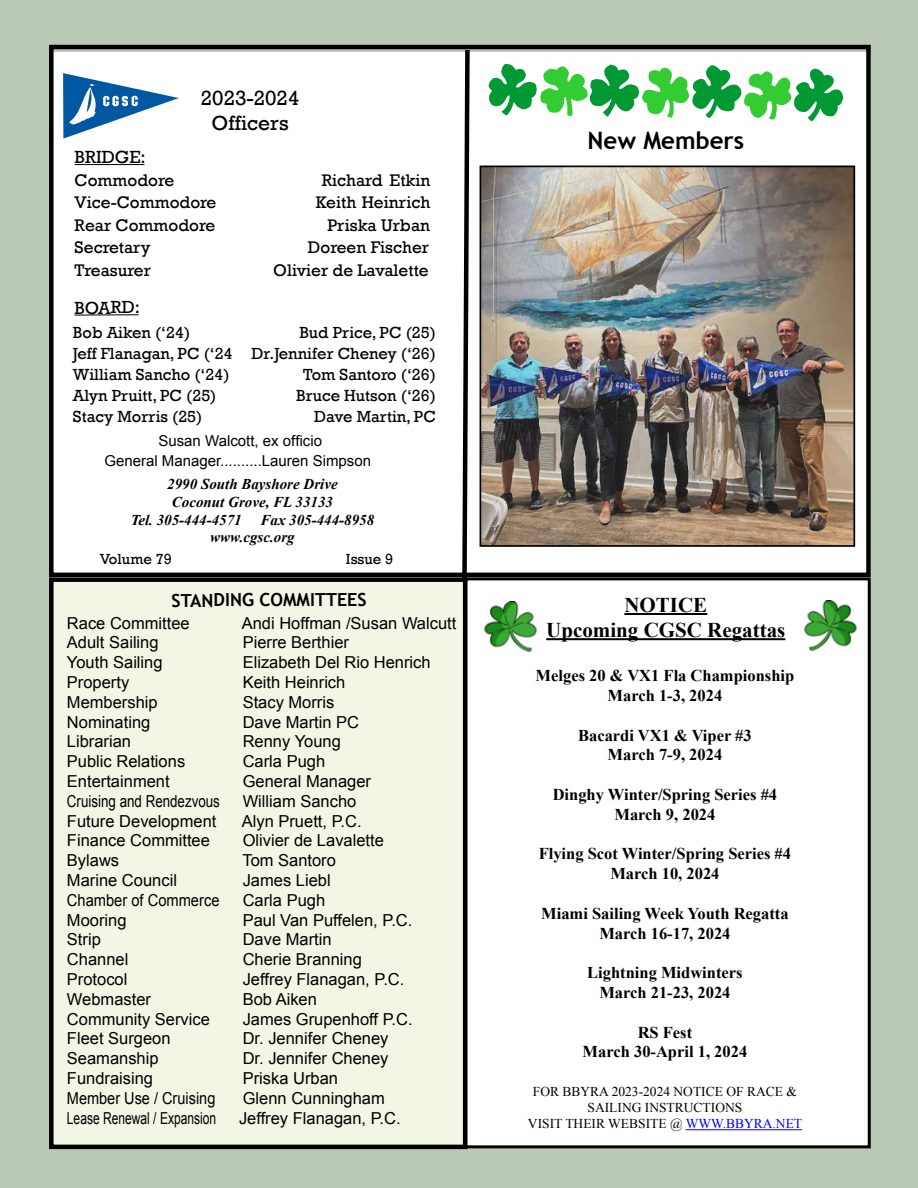
<style>
.page{position:relative;width:918px;height:1188px;background:#bac9b5}
.page>*{position:absolute;margin:0;border:0;box-sizing:border-box;transform-origin:0 0}
.t1{font:700 24px "Trebuchet MS";color:#000}
.t2{font:700 21px/25.2px "Times New Roman";color:#000;text-align:center}
.t3{font:21px/25.2px "Rockwell";color:#000;text-align:center}
.t4{font:700 18px "Trebuchet MS";letter-spacing:-.005em;color:#000}
.t5{font:18px "Rockwell";color:#000}
.t6{font:17.25px "Rockwell";color:#000}
.t7{font:16.5px "Arial";color:#000}
.t8{font:700 16.5px/19.8px "Times New Roman";color:#000;text-align:center}
.t9{font:16.5px/21px "Rockwell";color:#000;text-align:right}
.t10{font:16.5px "Arial";color:#000;scale:.73 1}
.t11{font:16.5px "Arial";color:#000;scale:.81 1}
.t12{font:16.5px "Arial";color:#000;scale:.88 1}
.t13{font:16.5px "Arial";color:#000;scale:.89 1}
.t14{font:italic 700 15px/16.5px "Times New Roman";color:#000}
.t15{font:15px "Arial";color:#000}
.t16{font:15px "Rockwell";color:#000}
.t17{font:13.5px/16.2px "Times New Roman";color:#000;text-align:center}
.s1{color:#00f}
</style>
<div class="page">
<div style="left:53px;top:52px;width:818px;height:530px;background:#fff"></div>
<div style="left:51px;top:580px;width:414px;height:567px;background:#f1f7e4"></div>
<div style="left:49px;top:577px;width:418px;height:572px;border:4px solid #000"></div>
<svg style="left:63px;top:73px;width:116px;height:66px"></svg>
<hr style="left:74px;top:314px;width:65px;height:2px;background:#000">
<hr style="left:75px;top:164px;width:69px;height:1px;background:#000">
<div style="left:466px;top:579px;width:403px;height:568px;background:#fff"></div>
<div style="left:465px;top:577px;width:406px;height:571px;border:3px solid #000"></div>
<svg style="left:460px;top:50px;width:12px;height:533px"></svg>
<div style="left:49px;top:45px;width:822px;height:532px;border:4px solid #000"></div>
<hr style="left:624px;top:613px;width:83px;height:2px;background:#000">
<hr style="left:546px;top:638px;width:239px;height:2px;background:#000">
<img style="left:804px;top:601px;width:53px;height:50px">
<img style="left:484px;top:602px;width:53px;height:50px">
<img style="left:483px;top:169px;width:369px;height:375px">
<div style="left:480px;top:166px;width:375px;height:381px;border:2px solid #000"></div>
<svg style="left:489px;top:64px;width:354px;height:57px"></svg>
<hr style="left:686px;top:1129px;width:116px;height:1px;background:#00f">
<p class="t3" style="left:201px;top:85px;width:100px">2023-2024<br>Officers</p>
<p class="t5" style="left:75px;top:147px;width:73px">BRIDGE:</p>
<p class="t6" style="left:75px;top:170px;width:101px">Commodore</p>
<p class="t6" style="left:322px;top:170px;width:110px">Richard Etkin</p>
<p class="t6" style="left:75px;top:192px;width:143px">Vice-Commodore</p>
<p class="t6" style="left:316px;top:192px;width:116px">Keith Heinrich</p>
<p class="t6" style="left:75px;top:215px;width:142px">Rear Commodore</p>
<p class="t6" style="left:327px;top:215px;width:104px">Priska Urban</p>
<p class="t6" style="left:75px;top:237px;width:77px">Secretary</p>
<p class="t6" style="left:308px;top:237px;width:123px">Doreen Fischer</p>
<p class="t6" style="left:75px;top:260px;width:78px">Treasurer</p>
<p class="t6" style="left:273px;top:260px;width:157px">Olivier de Lavalette</p>
<p class="t5" style="left:74px;top:297px;width:67px">BOARD:</p>
<p class="t9" style="left:73px;top:323px;width:161px;text-align:left">Bob Aiken (‘24)<br>Jeff Flanagan, PC (‘24<br>William Sancho (‘24)<br>Alyn Pruitt, PC (25)<br>Stacy Morris (25)</p>
<p class="t9" style="left:252px;top:323px;width:186px">Bud Price, PC (25)<br>Dr.Jennifer Cheney (‘26)<br>Tom Santoro (‘26)<br>Bruce Hutson (‘26)<br>Dave Martin, PC</p>
<p class="t15" style="left:158px;top:431px;width:165px">Susan Walcott, ex officio</p>
<p class="t15" style="left:104px;top:451px;width:268px">General Manager..........Lauren Simpson</p>
<p class="t14" style="left:167px;top:475px;width:172px">2990 South Bayshore Drive</p>
<p class="t14" style="left:172px;top:493px;width:163px">Coconut Grove, FL 33133</p>
<p class="t14" style="left:131px;top:511px;width:113px">Tel. 305-444-4571</p>
<p class="t14" style="left:210px;top:511px;width:166px;text-indent:50px">Fax 305-444-8958 www.cgsc.org</p>
<p class="t16" style="left:100px;top:550px;width:73px">Volume 79</p>
<p class="t16" style="left:346px;top:550px;width:49px">Issue 9</p>
<p class="t4" style="left:172px;top:589px;width:197px">STANDING COMMITTEES</p>
<p class="t7" style="left:67px;top:612px;width:124px">Race Committee</p>
<p class="t7" style="left:242px;top:612px;width:216px">Andi Hoffman /Susan Walcutt</p>
<p class="t7" style="left:67px;top:632px;width:93px">Adult Sailing</p>
<p class="t7" style="left:243px;top:632px;width:108px">Pierre Berthier</p>
<p class="t7" style="left:67px;top:652px;width:97px">Youth Sailing</p>
<p class="t7" style="left:243px;top:652px;width:189px">Elizabeth Del Rio Henrich</p>
<p class="t7" style="left:67px;top:671px;width:64px">Property</p>
<p class="t7" style="left:243px;top:671px;width:104px">Keith Heinrich</p>
<p class="t7" style="left:67px;top:691px;width:92px">Membership</p>
<p class="t7" style="left:243px;top:691px;width:93px">Stacy Morris</p>
<p class="t7" style="left:67px;top:711px;width:85px">Nominating</p>
<p class="t7" style="left:243px;top:711px;width:118px">Dave Martin PC</p>
<p class="t7" style="left:67px;top:731px;width:66px">Librarian</p>
<p class="t7" style="left:243px;top:731px;width:100px">Renny Young</p>
<p class="t7" style="left:67px;top:751px;width:120px">Public Relations</p>
<p class="t7" style="left:243px;top:751px;width:84px">Carla Pugh</p>
<p class="t7" style="left:67px;top:770px;width:104px">Entertainment</p>
<p class="t7" style="left:243px;top:770px;width:130px">General Manager</p>
<p class="t11" style="left:67px;top:790px;width:190px">Cruising and Rendezvous</p>
<p class="t7" style="left:243px;top:790px;width:115px">William Sancho</p>
<p class="t7" style="left:67px;top:810px;width:151px">Future Development</p>
<p class="t7" style="left:242px;top:810px;width:121px">Alyn Pruett, P.C.</p>
<p class="t7" style="left:67px;top:830px;width:145px">Finance Committee</p>
<p class="t7" style="left:243px;top:830px;width:143px">Olivier de Lavalette</p>
<p class="t7" style="left:67px;top:850px;width:54px">Bylaws</p>
<p class="t7" style="left:242px;top:850px;width:95px">Tom Santoro</p>
<p class="t7" style="left:67px;top:869px;width:112px">Marine Council</p>
<p class="t7" style="left:243px;top:869px;width:90px">James Liebl</p>
<p class="t13" style="left:67px;top:889px;width:173px">Chamber of Commerce</p>
<p class="t7" style="left:243px;top:889px;width:84px">Carla Pugh</p>
<p class="t7" style="left:67px;top:909px;width:61px">Mooring</p>
<p class="t7" style="left:243px;top:909px;width:171px">Paul Van Puffelen, P.C.</p>
<p class="t7" style="left:67px;top:929px;width:35px">Strip</p>
<p class="t7" style="left:243px;top:929px;width:90px">Dave Martin</p>
<p class="t7" style="left:67px;top:949px;width:63px">Channel</p>
<p class="t7" style="left:243px;top:949px;width:121px">Cherie Branning</p>
<p class="t7" style="left:67px;top:968px;width:62px">Protocol</p>
<p class="t7" style="left:243px;top:968px;width:163px">Jeffrey Flanagan, P.C.</p>
<p class="t7" style="left:67px;top:988px;width:86px">Webmaster</p>
<p class="t7" style="left:243px;top:988px;width:76px">Bob Aiken</p>
<p class="t7" style="left:67px;top:1008px;width:145px">Community Service</p>
<p class="t7" style="left:243px;top:1008px;width:171px">James Grupenhoff P.C.</p>
<p class="t7" style="left:67px;top:1028px;width:105px">Fleet Surgeon</p>
<p class="t7" style="left:243px;top:1028px;width:147px">Dr. Jennifer Cheney</p>
<p class="t7" style="left:67px;top:1048px;width:93px">Seamanship</p>
<p class="t7" style="left:243px;top:1048px;width:147px">Dr. Jennifer Cheney</p>
<p class="t7" style="left:67px;top:1067px;width:88px">Fundraising</p>
<p class="t7" style="left:243px;top:1067px;width:97px">Priska Urban</p>
<p class="t12" style="left:67px;top:1087px;width:170px">Member Use / Cruising</p>
<p class="t7" style="left:243px;top:1087px;width:144px">Glenn Cunningham</p>
<p class="t10" style="left:67px;top:1107px;width:206px">Lease Renewal / Expansion</p>
<p class="t7" style="left:239px;top:1107px;width:163px">Jeffrey Flanagan, P.C.</p>
<h1 class="t1" style="left:588px;top:125px;width:158px">New Members</h1>
<p class="t2" style="left:546px;top:592px;width:241px">NOTICE<br>Upcoming CGSC Regattas</p>
<p class="t8" style="left:536px;top:665px;width:260px">Melges 20 &amp; VX1 Fla Championship<br>March 1-3, 2024</p>
<p class="t8" style="left:578px;top:725px;width:175px">Bacardi VX1 &amp; Viper #3<br>March 7-9, 2024</p>
<p class="t8" style="left:553px;top:784px;width:226px">Dinghy Winter/Spring Series #4<br>March 9, 2024</p>
<p class="t8" style="left:539px;top:844px;width:254px">Flying Scot Winter/Spring Series #4<br>March 10, 2024</p>
<p class="t8" style="left:541px;top:903px;width:249px">Miami Sailing Week Youth Regatta<br>March 16-17, 2024</p>
<p class="t8" style="left:587px;top:962px;width:157px">Lightning Midwinters<br>March 21-23, 2024</p>
<p class="t8" style="left:583px;top:1022px;width:166px">RS Fest<br>March 30-April 1, 2024</p>
<p class="t17" style="left:528px;top:1083px;width:276px">FOR BBYRA 2023-2024 NOTICE OF RACE &amp;<br>SAILING INSTRUCTIONS<br>VISIT THEIR WEBSITE @ <span class="s1">WWW.BBYRA.NET</span></p>
</div>
